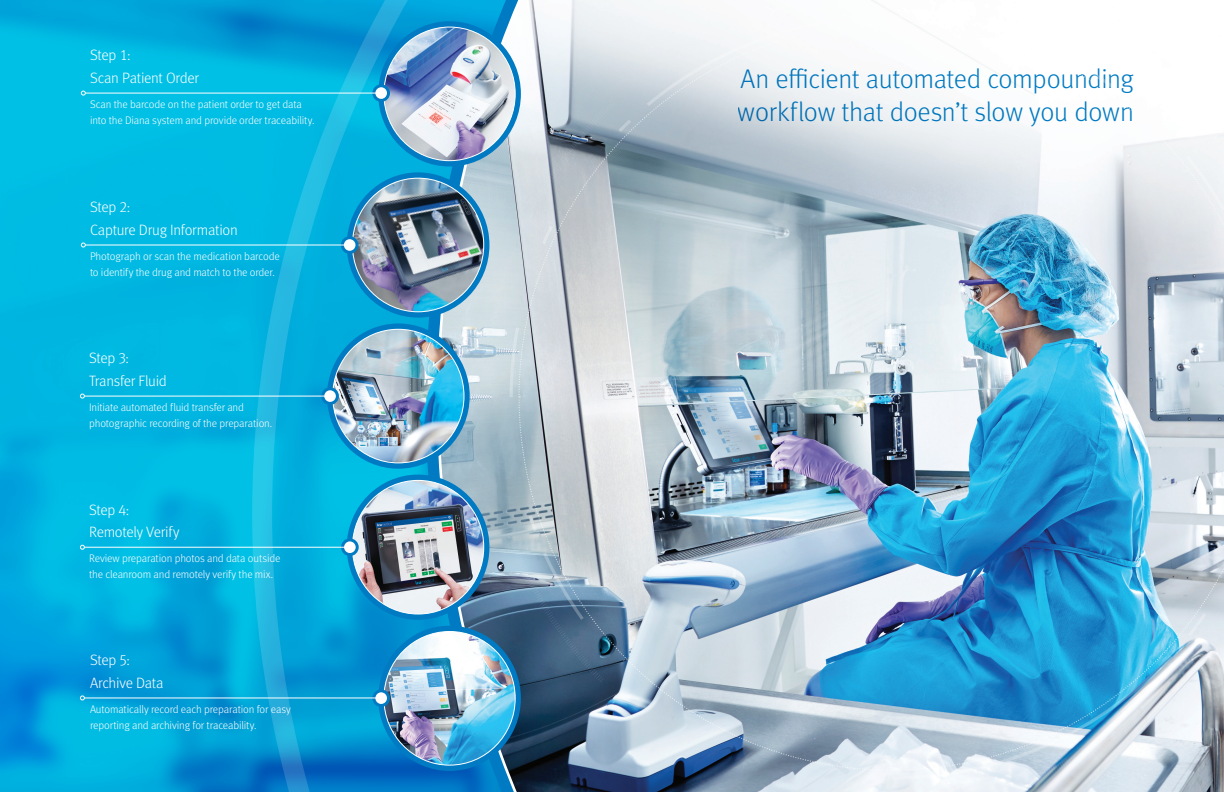
<style>
.page{position:relative;width:1224px;height:792px;background:#fff}
.page>*{position:absolute;margin:0;border:0;box-sizing:border-box;transform-origin:0 0}
.t1{font:300 27px/33px "Meta OT";letter-spacing:-.015em;color:#007bc3}
.t2{font:300 15px "Meta OT";letter-spacing:-.02em;color:#fff}
.First_Spread_Bullets{font:300 11px/16px "Meta OT";letter-spacing:-.015em;color:#fff}
</style>
<div class="page">
<img style="left:0;top:0;width:252px;height:792px">
<svg style="left:252px;top:0;width:174px;height:792px;background:#07a8da"></svg>
<img style="left:437px;top:0;width:787px;height:792px">
<div style="left:347px;top:172px;width:142px;height:146px;background:#007bc3;border-radius:50%"></div>
<img style="left:352px;top:178px;width:131px;height:134px">
<div style="left:347px;top:475px;width:142px;height:145px;background:#007bc3;border-radius:50%"></div>
<img style="left:352px;top:480px;width:132px;height:134px">
<div style="left:378px;top:21px;width:143px;height:145px;background:#007bc3;border-radius:50%"></div>
<img style="left:384px;top:27px;width:131px;height:134px">
<svg style="left:327px;top:323px;width:143px;height:146px"></svg>
<img style="left:333px;top:329px;width:131px;height:134px">
<div style="left:378px;top:626px;width:143px;height:145px;background:#007bc3;border-radius:50%"></div>
<img style="left:384px;top:632px;width:131px;height:133px">
<div style="left:374px;top:86px;width:15px;height:14px;background:#fff;border-radius:50%"></div>
<div style="left:372px;top:84px;width:18px;height:18px;border:3px solid #007bc3;border-radius:50%"></div>
<div style="left:342px;top:238px;width:15px;height:14px;background:#fff;border-radius:50%"></div>
<div style="left:341px;top:236px;width:18px;height:18px;border:3px solid #007bc3;border-radius:50%"></div>
<svg style="left:343px;top:540px;width:14px;height:15px"></svg>
<div style="left:341px;top:538px;width:18px;height:18px;border:3px solid #007bc3;border-radius:50%"></div>
<div style="left:323px;top:389px;width:14px;height:14px;background:#fff;border-radius:50%"></div>
<div style="left:321px;top:387px;width:18px;height:18px;border:3px solid #007bc3;border-radius:50%"></div>
<div style="left:374px;top:691px;width:15px;height:14px;background:#fff;border-radius:50%"></div>
<div style="left:372px;top:689px;width:18px;height:18px;border:3px solid #007bc3;border-radius:50%"></div>
<hr style="left:85px;top:93px;width:297px;height:1px;background:#fff">
<svg style="left:81px;top:91px;width:5px;height:5px"></svg>
<hr style="left:85px;top:245px;width:265px;height:1px;background:#fff">
<svg style="left:81px;top:243px;width:5px;height:5px"></svg>
<hr style="left:84px;top:396px;width:247px;height:1px;background:#fff">
<svg style="left:80px;top:394px;width:5px;height:5px"></svg>
<hr style="left:84px;top:547px;width:267px;height:1px;background:#fff">
<svg style="left:80px;top:545px;width:5px;height:5px"></svg>
<hr style="left:84px;top:697px;width:298px;height:1px;background:#fff">
<svg style="left:80px;top:695px;width:5px;height:5px"></svg>
<svg style="left:892px;top:568px;width:332px;height:203px;background:#559fcd"></svg>
<img style="left:518px;top:397px;width:373px;height:374px">
<svg style="left:518px;top:22px;width:374px;height:374px;background:#bacad3"></svg>
<svg style="left:893px;top:161px;width:331px;height:86px"></svg>
<div style="left:1183px;top:161px;width:41px;height:52px;background:#eef0f3"></div>
<svg style="left:1185px;top:610px;width:24px;height:26px"></svg>
<svg style="left:643px;top:15px;width:243px;height:94px"></svg>
<svg style="left:886px;top:636px;width:335px;height:156px;background:#86bedb"></svg>
<svg style="left:502px;top:512px;width:109px;height:178px;background:#718ba1"></svg>
<svg style="left:483px;top:95px;width:152px;height:305px;background:#bfcad1"></svg>
<svg style="left:886px;top:0;width:338px;height:161px"></svg>
<p class="t2" style="left:90px;top:46px;width:42px">Step 1:</p>
<p class="t2" style="left:90px;top:69px;width:110px">Scan Patient Order</p>
<p class="First_Spread_Bullets" style="left:90px;top:96px;width:226px">Scan the barcode on the patient order to get data into the Diana system and provide order traceability.</p>
<p class="t2" style="left:90px;top:198px;width:42px">Step 2:</p>
<p class="t2" style="left:90px;top:221px;width:149px">Capture Drug Information</p>
<p class="First_Spread_Bullets" style="left:90px;top:248px;width:191px">Photograph or scan the medication barcode to identify the drug and match to the order.</p>
<p class="t2" style="left:89px;top:349px;width:41px">Step 3:</p>
<p class="t2" style="left:89px;top:372px;width:79px">Transfer Fluid</p>
<p class="First_Spread_Bullets" style="left:89px;top:399px;width:185px">Initiate automated fluid transfer and photographic recording of the preparation.</p>
<p class="t2" style="left:89px;top:501px;width:42px">Step 4:</p>
<p class="t2" style="left:89px;top:523px;width:92px">Remotely Verify</p>
<p class="First_Spread_Bullets" style="left:89px;top:551px;width:193px">Review preparation photos and data outside the cleanroom and remotely verify the mix.</p>
<p class="t2" style="left:90px;top:651px;width:41px">Step 5:</p>
<p class="t2" style="left:90px;top:674px;width:75px">Archive Data</p>
<p class="First_Spread_Bullets" style="left:90px;top:701px;width:203px">Automatically record each preparation for easy reporting and archiving for traceability.</p>
<h1 class="t1" style="left:738px;top:62px;width:398px">An efficient automated compounding workflow that doesn’t slow you down</h1>
</div>
